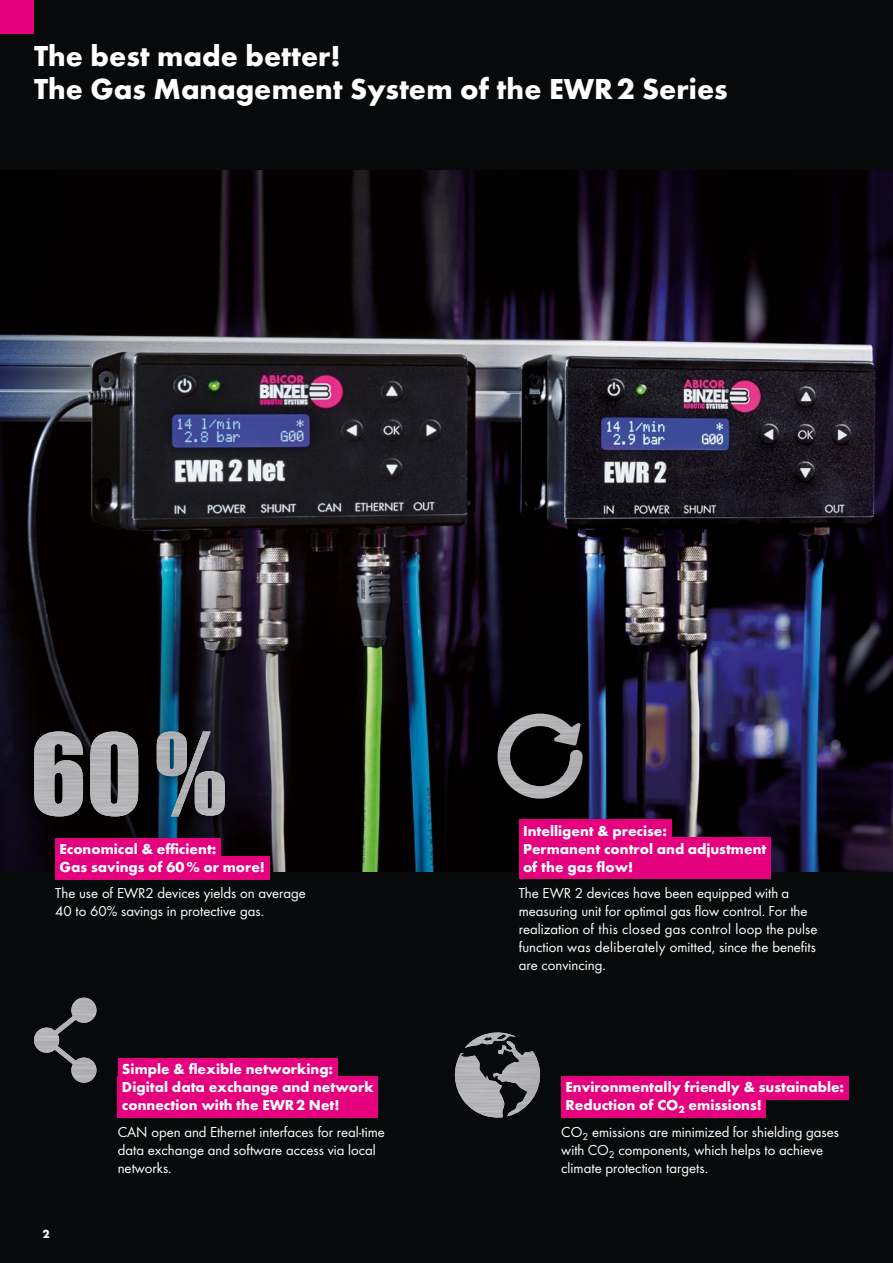
<style>
.page{position:relative;width:893px;height:1263px;background:#08090a}
.page>*{position:absolute;margin:0;border:0;box-sizing:border-box;transform-origin:0 0}
.t1{font:700 30px/33px "Futura TOT";color:#fff}
.t2{font:15px/18px "Futura TOT Boo";color:#fff}
.t3{font:700 15px/18px "Futura TOT";color:#fff}
.t4{font:700 12px "Futura TOT";color:#fff}
</style>
<div class="page">
<img style="left:0;top:170px;width:893px;height:702px">
<div style="left:0;top:0;width:34px;height:34px;background:#e5007d"></div>
<svg style="left:455px;top:1057px;width:54px;height:61px"></svg>
<img style="left:459px;top:1032px;width:82px;height:84px">
<div style="left:28px;top:725px;width:209px;height:104px;background:#000;opacity:.4"></div>
<img style="left:34px;top:731px;width:191px;height:85px">
<img style="left:34px;top:998px;width:62px;height:85px">
<div style="left:491px;top:707px;width:104px;height:104px;background:#000;opacity:.4"></div>
<img style="left:497px;top:713px;width:86px;height:86px">
<div style="left:55px;top:838px;width:166px;height:23px;background:#e5007d"></div>
<div style="left:55px;top:856px;width:214px;height:23px;background:#e5007d"></div>
<div style="left:519px;top:819px;width:152px;height:24px;background:#e5007d"></div>
<div style="left:519px;top:837px;width:252px;height:42px;background:#e5007d"></div>
<div style="left:561px;top:1076px;width:287px;height:23px;background:#e5007d"></div>
<div style="left:561px;top:1094px;width:205px;height:23px;background:#e5007d"></div>
<div style="left:118px;top:1058px;width:219px;height:23px;background:#e5007d"></div>
<div style="left:118px;top:1076px;width:260px;height:41px;background:#e5007d"></div>
<h1 class="t1" style="left:34px;top:39px;width:695px">The best made better!<br>The Gas Management System of the EWR2 Series</h1>
<p class="t3" style="left:60px;top:840px;width:207px">Economical &amp; efficient:<br>Gas savings of 60% or more!</p>
<p class="t2" style="left:55px;top:884px;width:252px">The use of EWR2 devices yields on average<br>40 to 60% savings in protective gas.</p>
<p class="t4" style="left:43px;top:1227px;width:9px">2</p>
<p class="t3" style="left:122px;top:1060px;width:253px">Simple &amp; flexible networking:<br>Digital data exchange and network connection with the EWR2 Net!</p>
<p class="t2" style="left:118px;top:1122px;width:269px">CAN open and Ethernet interfaces for real-time data exchange and software access via local networks.</p>
<p class="t3" style="left:523px;top:821px;width:245px">Intelligent &amp; precise:<br>Permanent control and adjustment of the gas flow!</p>
<p class="t2" style="left:519px;top:884px;width:300px">The EWR 2 devices have been equipped with a measuring unit for optimal gas flow control. For the realization of this closed gas control loop the pulse function was deliberately omitted, since the benefits are convincing.</p>
<p class="t3" style="left:566px;top:1078px;width:280px">Environmentally friendly &amp; sustainable:<br>Reduction of CO<sub>2</sub> emissions!</p>
<p class="t2" style="left:561px;top:1122px;width:279px">CO<sub>2</sub> emissions are minimized for shielding gases with CO<sub>2</sub> components, which helps to achieve climate protection targets.</p>
</div>
